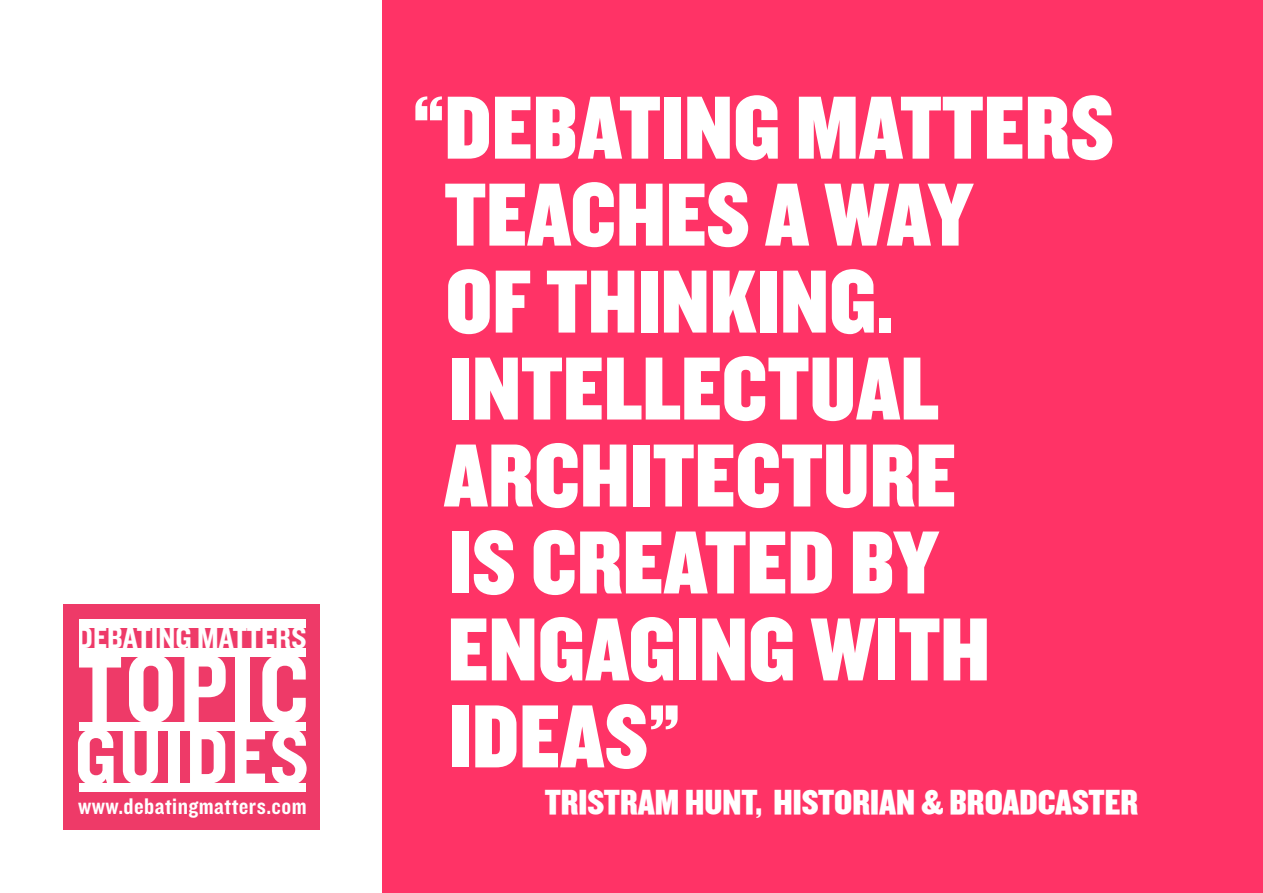
<style>
.page{position:relative;width:1263px;height:893px;background:#fff}
.page>*{position:absolute;margin:0;border:0;box-sizing:border-box;transform-origin:0 0}
.t1{font:100.2px "Knockout HTF50 Welterweight";letter-spacing:.025em;color:#fff}
.t2{font:99.75px "Knockout HTF50 Welterweight";letter-spacing:.025em;color:#fff}
.t3{font:93px/87px "Knockout HTF70 Full Welterwt";color:#fff}
.t4{font:81.3px "Knockout HTF50 Welterweight";letter-spacing:.03em;color:#fff}
.t5{font:81px "Knockout HTF50 Welterweight";letter-spacing:.03em;color:#fff}
.t6{font:36px "Knockout HTF70 Full Welterwt";color:#fff}
.t7{font:31.35px "Knockout HTF50 Welterweight";color:#fff}
.t8{font:23.55px "Knockout HTF50 Welterweight";letter-spacing:.02em;color:#fff}
</style>
<div class="page">
<div style="left:383px;top:0;width:880px;height:893px;background:#f36"></div>
<div style="left:64px;top:604px;width:256px;height:225px;background:#ee3a68"></div>
<div style="left:78px;top:619px;width:228px;height:9px;background:#fff"></div>
<div style="left:78px;top:648px;width:227px;height:9px;background:#fff"></div>
<div style="left:78px;top:783px;width:227px;height:9px;background:#fff"></div>
<div style="left:78px;top:722px;width:227px;height:8px;background:#fff"></div>
<p class="t7" style="left:77px;top:621px;width:231px">DEBATING MATTERS</p>
<p class="t1" style="left:77px;top:637px;width:233px">TOPIC</p>
<p class="t7" style="left:77px;top:644px;width:230px">DEBATING MATTERS</p>
<p class="t2" style="left:77px;top:659px;width:232px">TOPIC</p>
<p class="t5" style="left:75px;top:736px;width:235px">GUIDES</p>
<p class="t4" style="left:75px;top:714px;width:236px">GUIDES</p>
<p class="t8" style="left:78px;top:794px;width:230px">www.debatingmatters.com</p>
<p class="t3" style="left:444px;top:87px;width:625px;text-indent:-31px">“DEBATING MATTERS<br>TEACHES A WAY<br>OF THINKING.<br>INTELLECTUAL<br>ARCHITECTURE<br>IS CREATED BY<br>ENGAGING WITH<br>IDEAS”</p>
<p class="t6" style="left:545px;top:783px;width:589px">TRISTRAM HUNT, HISTORIAN &amp; BROADCASTER</p>
</div>
